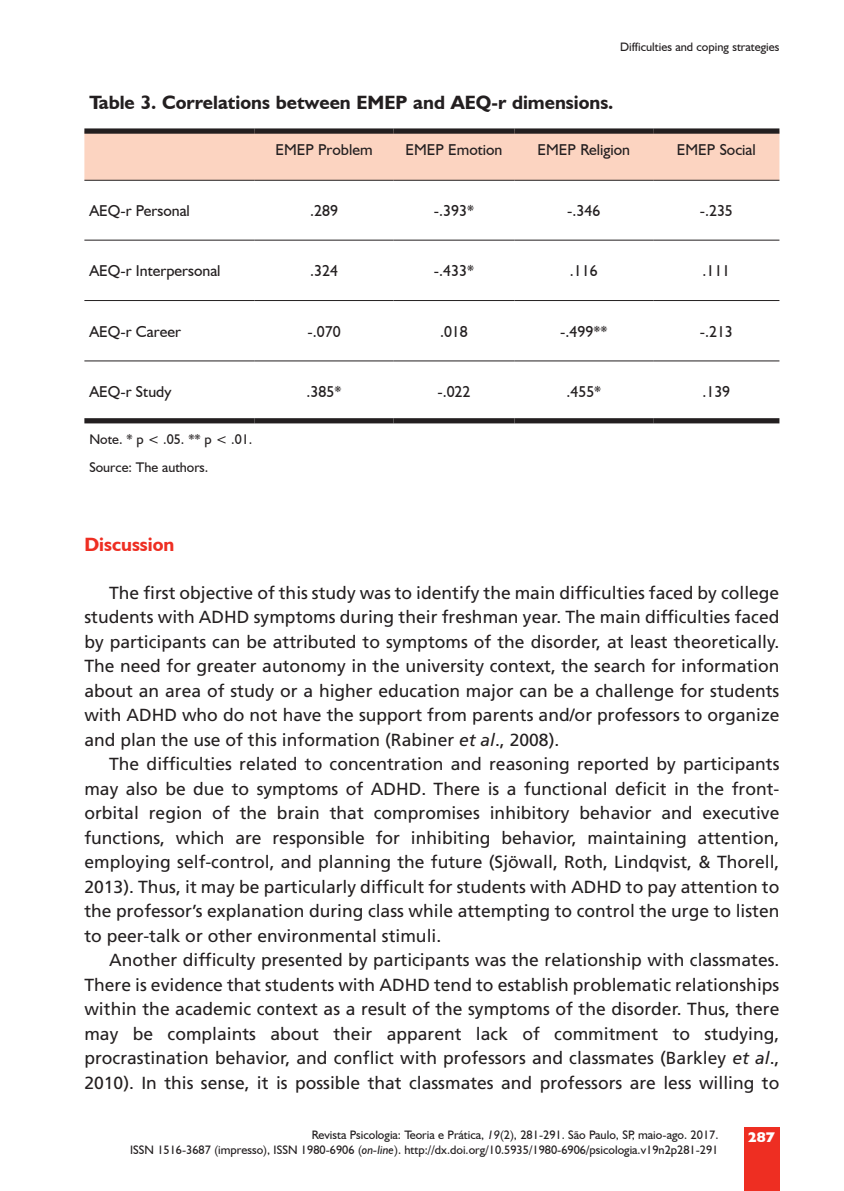
<style>
.page{position:relative;width:844px;height:1191px;background:#fff}
.page>*{position:absolute;margin:0;border:0;box-sizing:border-box;transform-origin:0 0}
.Titulo_Tabela_Quadro{font:700 19.25px "Humanist 521 BT";color:#231f20}
.SubTítulo_1{font:700 19.25px "Humanist 521 BT";color:#ee2e22}
.Texto_s__hifenacão{font:17.5px/24.5px "Frutiger LT Std";color:#231f20;text-align:justify}
.Miolo_tabela{font:15.75px "Humanist 521 BT";color:#231f20}
.Fonte{font:14px "Humanist 521 BT";color:#231f20}
.t1{font:800 14px "Humanist 521 BT";color:#fff}
.t2{font:12.25px "Humanist 521 BT";color:#231f20}
.s1{font-style:italic}
</style>
<div class="page">
<div style="left:743px;top:1127px;width:36px;height:64px;background:#ee2e22"></div>
<div style="left:84px;top:134px;width:695px;height:46px;background:#fcd4c1"></div>
<hr style="left:84px;top:180px;width:170px;height:1px;background:#231f20">
<hr style="left:254px;top:180px;width:139px;height:1px;background:#231f20">
<hr style="left:393px;top:180px;width:121px;height:1px;background:#231f20">
<hr style="left:514px;top:180px;width:139px;height:1px;background:#231f20">
<hr style="left:653px;top:180px;width:126px;height:1px;background:#231f20">
<hr style="left:84px;top:240px;width:170px;height:1px;background:#231f20">
<hr style="left:254px;top:240px;width:139px;height:1px;background:#231f20">
<hr style="left:393px;top:240px;width:121px;height:1px;background:#231f20">
<hr style="left:514px;top:240px;width:139px;height:1px;background:#231f20">
<hr style="left:653px;top:240px;width:126px;height:1px;background:#231f20">
<hr style="left:84px;top:300px;width:170px;height:1px;background:#231f20">
<hr style="left:254px;top:300px;width:139px;height:1px;background:#231f20">
<hr style="left:393px;top:300px;width:121px;height:1px;background:#231f20">
<hr style="left:514px;top:300px;width:139px;height:1px;background:#231f20">
<hr style="left:653px;top:300px;width:126px;height:1px;background:#231f20">
<hr style="left:84px;top:360px;width:170px;height:1px;background:#231f20">
<hr style="left:254px;top:360px;width:139px;height:1px;background:#231f20">
<hr style="left:393px;top:360px;width:121px;height:1px;background:#231f20">
<hr style="left:514px;top:360px;width:139px;height:1px;background:#231f20">
<hr style="left:653px;top:360px;width:126px;height:1px;background:#231f20">
<div style="left:84px;top:128px;width:170px;height:6px;background:#231f20"></div>
<div style="left:254px;top:128px;width:139px;height:6px;background:#231f20"></div>
<div style="left:393px;top:128px;width:121px;height:6px;background:#231f20"></div>
<div style="left:514px;top:128px;width:139px;height:6px;background:#231f20"></div>
<div style="left:653px;top:128px;width:126px;height:6px;background:#231f20"></div>
<div style="left:84px;top:418px;width:170px;height:5px;background:#231f20"></div>
<div style="left:254px;top:418px;width:139px;height:5px;background:#231f20"></div>
<div style="left:393px;top:418px;width:121px;height:5px;background:#231f20"></div>
<div style="left:514px;top:418px;width:139px;height:5px;background:#231f20"></div>
<div style="left:653px;top:418px;width:126px;height:5px;background:#231f20"></div>
<p class="t2" style="left:620px;top:40px;width:161px">Difficulties and coping strategies</p>
<p class="Titulo_Tabela_Quadro" style="left:89px;top:90px;width:525px">Table 3. Correlations between EMEP and AEQ-r dimensions.</p>
<p class="Miolo_tabela" style="left:275px;top:140px;width:99px">EMEP Problem</p>
<p class="Miolo_tabela" style="left:405px;top:140px;width:98px">EMEP Emotion</p>
<p class="Miolo_tabela" style="left:537px;top:140px;width:94px">EMEP Religion</p>
<p class="Miolo_tabela" style="left:676px;top:140px;width:80px">EMEP Social</p>
<p class="Miolo_tabela" style="left:89px;top:201px;width:102px">AEQ-r Personal</p>
<p class="Miolo_tabela" style="left:310px;top:201px;width:29px">.289</p>
<p class="Miolo_tabela" style="left:434px;top:201px;width:42px">-.393*</p>
<p class="Miolo_tabela" style="left:567px;top:201px;width:35px">-.346</p>
<p class="Miolo_tabela" style="left:699px;top:201px;width:35px">-.235</p>
<p class="Miolo_tabela" style="left:89px;top:261px;width:133px">AEQ-r Interpersonal</p>
<p class="Miolo_tabela" style="left:310px;top:261px;width:29px">.324</p>
<p class="Miolo_tabela" style="left:434px;top:261px;width:42px">-.433*</p>
<p class="Miolo_tabela" style="left:569px;top:261px;width:29px">.116</p>
<p class="Miolo_tabela" style="left:702px;top:261px;width:29px">.111</p>
<p class="Miolo_tabela" style="left:89px;top:322px;width:93px">AEQ-r Career</p>
<p class="Miolo_tabela" style="left:307px;top:322px;width:35px">-.070</p>
<p class="Miolo_tabela" style="left:440px;top:322px;width:29px">.018</p>
<p class="Miolo_tabela" style="left:560px;top:322px;width:49px">-.499**</p>
<p class="Miolo_tabela" style="left:699px;top:322px;width:35px">-.213</p>
<p class="Miolo_tabela" style="left:89px;top:382px;width:83px">AEQ-r Study</p>
<p class="Miolo_tabela" style="left:306px;top:382px;width:36px">.385*</p>
<p class="Miolo_tabela" style="left:437px;top:382px;width:35px">-.022</p>
<p class="Miolo_tabela" style="left:566px;top:382px;width:36px">.455*</p>
<p class="Miolo_tabela" style="left:702px;top:382px;width:29px">.139</p>
<p class="Fonte" style="left:89px;top:430px;width:165px">Note. * p &lt; .05. ** p &lt; .01.</p>
<p class="Fonte" style="left:89px;top:459px;width:120px">Source: The authors.</p>
<p class="SubTítulo_1" style="left:84px;top:532px;width:91px">Discussion</p>
<p class="Texto_s__hifenacão" style="left:84px;top:580px;width:696px;text-indent:25px">The first objective of this study was to identify the main difficulties faced by college students with ADHD symptoms during their freshman year. The main difficulties faced by participants can be attributed to symptoms of the disorder, at least theoretically.<br>The need for greater autonomy in the university context, the search for information about an area of study or a higher education major can be a challenge for students with ADHD who do not have the support from parents and/or professors to organize and plan the use of this information (Rabiner <span class="s1">et al</span>., 2008).</p>
<p class="Texto_s__hifenacão" style="left:84px;top:752px;width:696px;text-indent:25px">The difficulties related to concentration and reasoning reported by participants may also be due to symptoms of ADHD. There is a functional deficit in the front&shy;orbital region of the brain that compromises inhibitory behavior and executive functions, which are responsible for inhibiting behavior, maintaining attention, employing self-control, and planning the future (Sjöwall, Roth, Lindqvist, &amp; Thorell, 2013). Thus, it may be particularly difficult for students with ADHD to pay attention to the professor’s explanation during class while attempting to control the urge to listen to peer-talk or other environmental stimuli.</p>
<p class="Texto_s__hifenacão" style="left:84px;top:948px;width:696px;text-indent:25px">Another difficulty presented by participants was the relationship with classmates.<br>There is evidence that students with ADHD tend to establish problematic relationships within the academic context as a result of the symptoms of the disorder. Thus, there may be complaints about their apparent lack of commitment to studying, procrastination behavior, and conflict with professors and classmates (Barkley <span class="s1">et al</span>., 2010). In this sense, it is possible that classmates and professors are less willing to</p>
<p class="t2" style="left:312px;top:1127px;width:408px">Revista Psicologia: Teoria e Prática, <span class="s1">19</span>(2), 281-291. São Paulo, SP, maio-ago. 2017.</p>
<p class="t1" style="left:747px;top:1128px;width:29px">287</p>
<p class="t2" style="left:130px;top:1142px;width:589px">ISSN 1516-3687 (impresso), ISSN 1980-6906 (<span class="s1">on-line</span>). http://dx.doi.org/10.5935/1980-6906/psicologia.v19n2p281-291</p>
</div>
